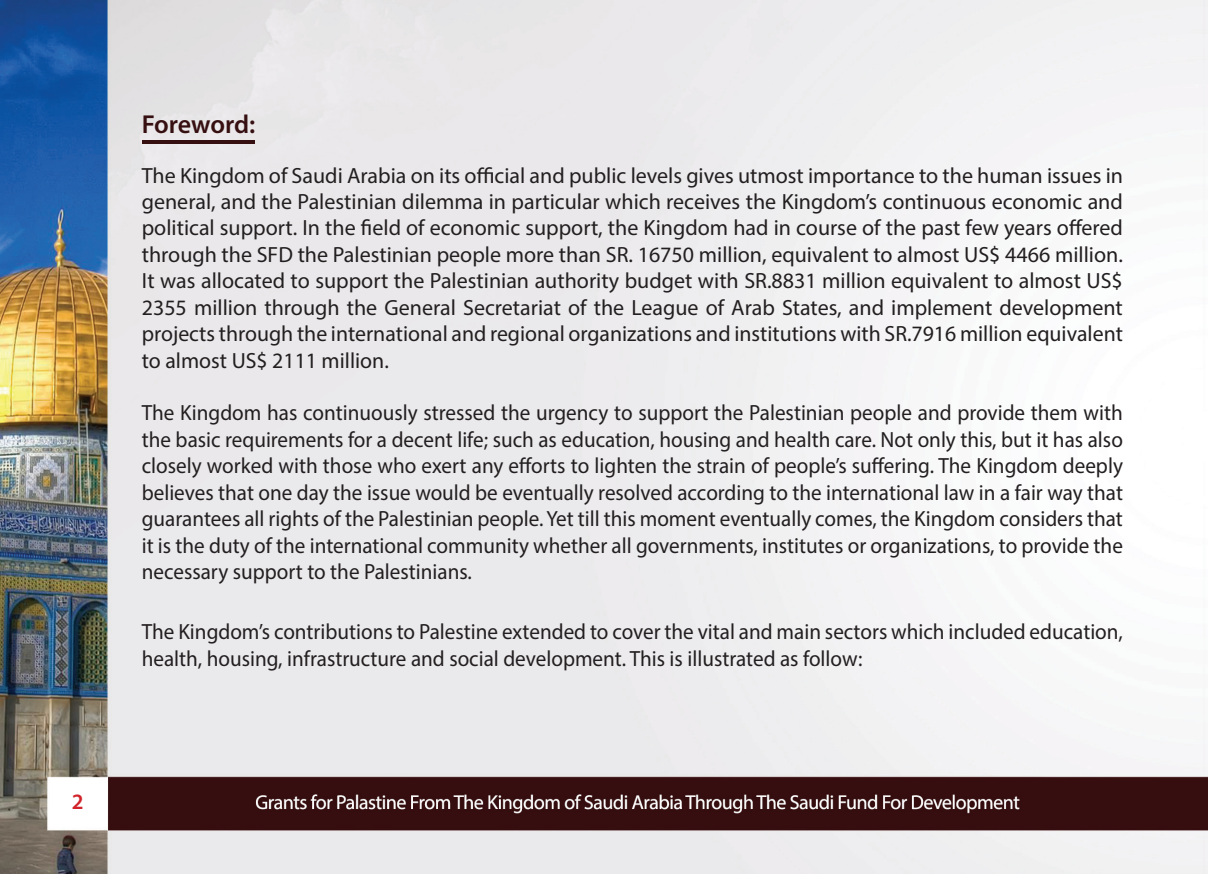
<style>
.page{position:relative;width:1208px;height:874px;background:#fff}
.page>*{position:absolute;margin:0;border:0;box-sizing:border-box;transform-origin:0 0}
.t1{font:600 26px "Myriad Pro";letter-spacing:-.01em;color:#360f11}
.t2{font:22px/26.4px "Myriad Pro";color:#231f20;text-align:justify;scale:.96 1}
.t3{font:22px/26.4px "Myriad Pro";color:#231f20;text-align:justify}
.t4{font:600 22px "Myriad Pro";color:#d1232a}
</style>
<div class="page">
<img style="left:0;top:0;width:1208px;height:873px">
<hr style="left:142px;top:140px;width:112px;height:3px;background:#360f11">
<p class="t4" style="left:72px;top:787px;width:13px">2</p>
<p class="t1" style="left:142px;top:108px;width:115px">Foreword:</p>
<p class="t3" style="left:142px;top:161px;width:982px">The Kingdom of Saudi Arabia on its official and public levels gives utmost importance to the human issues in general, and the Palestinian dilemma in particular which receives the Kingdom’s continuous economic and political support. In the field of economic support, the Kingdom had in course of the past few years offered through the SFD the Palestinian people more than SR. 16750 million, equivalent to almost US$ 4466 million.<br>It was allocated to support the Palestinian authority budget with SR.8831 million equivalent to almost US$ 2355 million through the General Secretariat of the League of Arab States, and implement development projects through the international and regional organizations and institutions with SR.7916 million equivalent to almost US$ 2111 million.</p>
<p class="t2" style="left:142px;top:399px;width:1023px">The Kingdom has continuously stressed the urgency to support the Palestinian people and provide them with the basic requirements for a decent life; such as education, housing and health care. Not only this, but it has also closely worked with those who exert any efforts to lighten the strain of people’s suffering. The Kingdom deeply believes that one day the issue would be eventually resolved according to the international law in a fair way that guarantees all rights of the Palestinian people. Yet till this moment eventually comes, the Kingdom considers that it is the duty of the international community whether all governments, institutes or organizations, to provide the necessary support to the Palestinians.</p>
<p class="t2" style="left:142px;top:618px;width:1023px">The Kingdom’s contributions to Palestine extended to cover the vital and main sectors which included education, health, housing, infrastructure and social development. This is illustrated as follow:</p>
</div>
